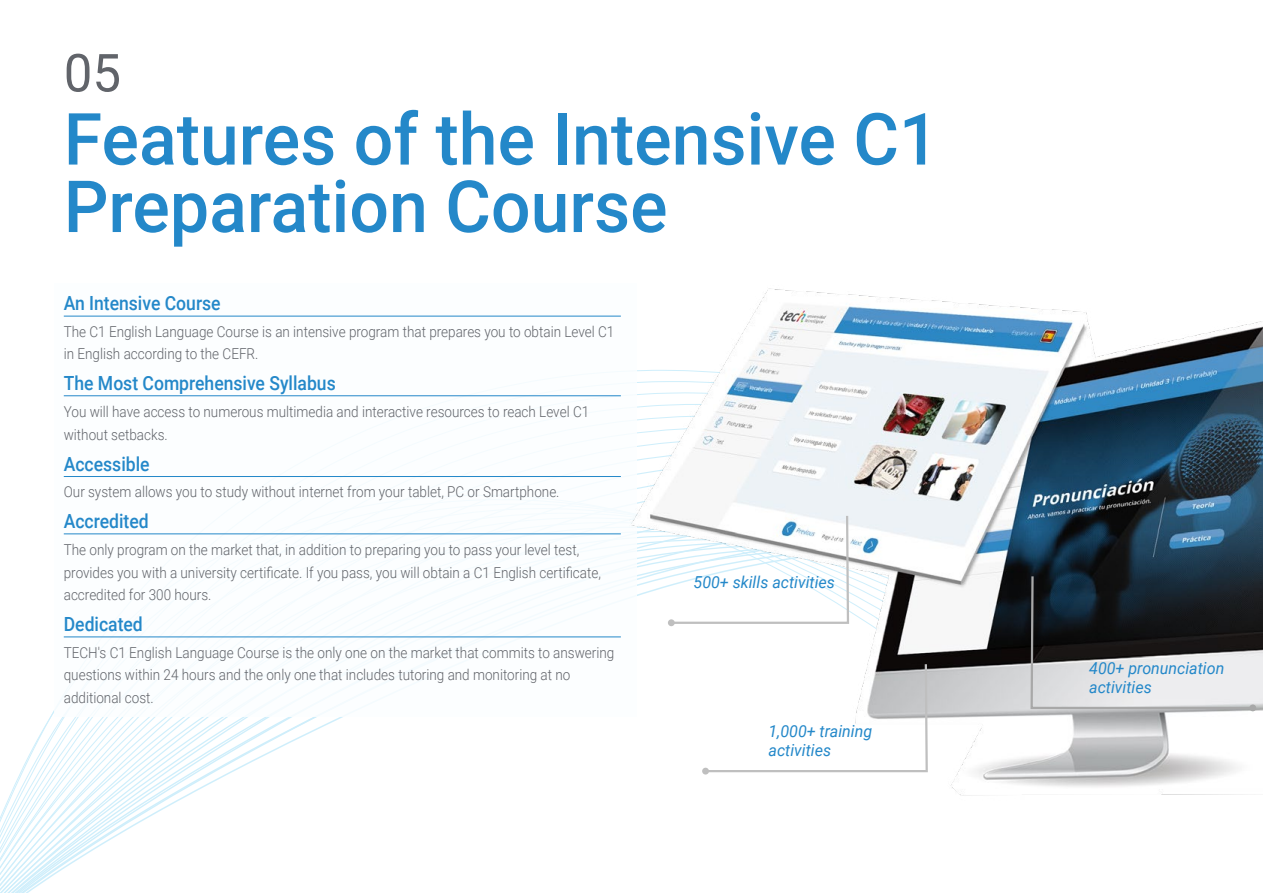
<style>
.page{position:relative;width:1263px;height:893px;background:#fff}
.page>*{position:absolute;margin:0;border:0;box-sizing:border-box;transform-origin:0 0}
.t1{font:500 72px/67.5px "Roboto";color:#2488c9}
.t2{font:52.5px "Roboto";color:#61646a}
.t3{font:500 19.5px "Roboto";color:#2488c9;scale:.9 1}
.t4{font:italic 16.5px/19.5px "Roboto";color:#2488c9}
.t5{font:300 15px/22.5px "Roboto";color:#61646a;scale:.9 1}
</style>
<div class="page">
<svg style="left:0;top:710px;width:343px;height:183px"></svg>
<div style="left:54px;top:283px;width:582px;height:434px;background:#fcfeff"></div>
<img style="left:594px;top:288px;width:669px;height:508px">
<hr style="left:64px;top:316px;width:557px;height:1px;background:#2488c9">
<hr style="left:64px;top:395px;width:557px;height:1px;background:#2488c9">
<hr style="left:64px;top:476px;width:557px;height:1px;background:#2488c9">
<hr style="left:64px;top:533px;width:557px;height:1px;background:#2488c9">
<hr style="left:64px;top:636px;width:557px;height:1px;background:#2488c9">
<svg style="left:703px;top:662px;width:226px;height:111px"></svg>
<div style="left:702px;top:768px;width:7px;height:6px;background:#bfbfbf;border-radius:50%"></div>
<svg style="left:668px;top:514px;width:182px;height:111px"></svg>
<div style="left:668px;top:619px;width:7px;height:7px;background:#bfbfbf;border-radius:50%"></div>
<svg style="left:1029px;top:574px;width:226px;height:136px"></svg>
<div style="left:1249px;top:704px;width:7px;height:7px;background:#a8a8a8;border-radius:50%"></div>
<h2 class="t2" style="left:64px;top:36px;width:59px">05</h2>
<h1 class="t1" style="left:64px;top:103px;width:876px">Features of the Intensive C1<br>Preparation Course</h1>
<h3 class="t3" style="left:64px;top:290px;width:176px">An Intensive Course</h3>
<p class="t5" style="left:64px;top:320px;width:613px">The C1 English Language Course is an intensive program that prepares you to obtain Level C1 in English according to the CEFR.</p>
<h3 class="t3" style="left:64px;top:370px;width:304px">The Most Comprehensive Syllabus</h3>
<p class="t5" style="left:64px;top:400px;width:585px">You will have access to numerous multimedia and interactive resources to reach Level C1 without setbacks.</p>
<h3 class="t3" style="left:64px;top:450px;width:97px">Accessible</h3>
<p class="t5" style="left:64px;top:480px;width:552px">Our system allows you to study without internet from your tablet, PC or Smartphone.</p>
<h3 class="t3" style="left:64px;top:508px;width:96px">Accredited</h3>
<p class="t5" style="left:64px;top:538px;width:598px">The only program on the market that, in addition to preparing you to pass your level test, provides you with a university certificate. If you pass, you will obtain a C1 English certificate, accredited for 300 hours.</p>
<h3 class="t3" style="left:64px;top:611px;width:89px">Dedicated</h3>
<p class="t5" style="left:64px;top:641px;width:613px">TECH's C1 English Language Course is the only one on the market that commits to answering questions within 24 hours and the only one that includes tutoring and monitoring at no additional cost.</p>
<p class="t4" style="left:693px;top:572px;width:143px">500+ skills activities</p>
<p class="t4" style="left:768px;top:721px;width:105px">1,000+ training activities</p>
<p class="t4" style="left:1089px;top:657px;width:137px">400+ pronunciation activities</p>
</div>
